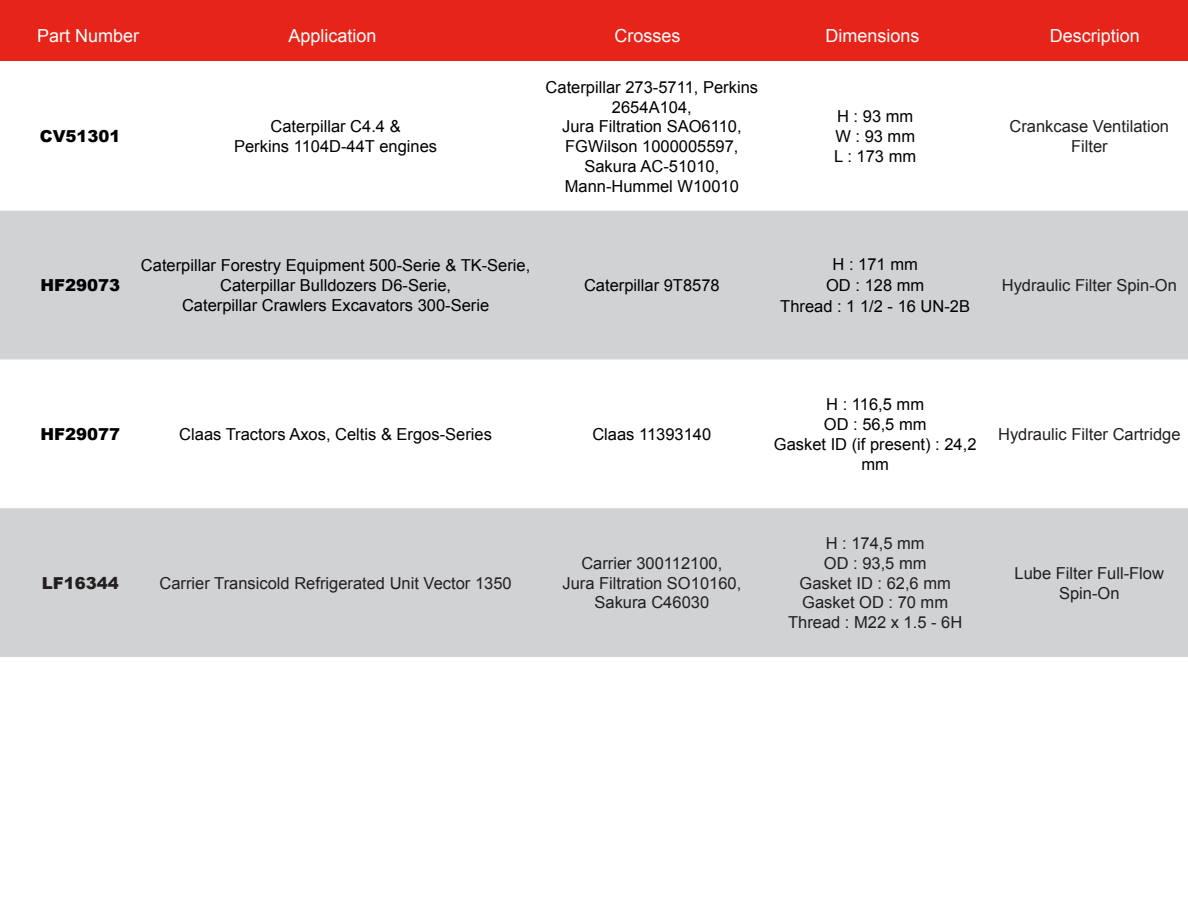
<style>
.page{position:relative;width:1188px;height:918px;background:#fff}
.page>*{position:absolute;margin:0;border:0;box-sizing:border-box;transform-origin:0 0}
.t1{font:18px "Arial";color:#fff}
.t2{font:16.5px/19.8px "Arial";color:#000;text-align:center}
.t3{font:16.5px/19.8px "Arial";color:#231f20;text-align:center}
.t4{font:900 16.5px "Arial";color:#000}
.t5{font:900 16.5px "Arial";color:#231f20}
</style>
<div class="page">
<div style="left:0;top:0;width:1188px;height:61px;background:#e72419"></div>
<svg style="left:0;top:211px;width:1188px;height:446px;fill:#d1d2d4"></svg>
<p class="t1" style="left:37px;top:24px;width:104px">Part Number</p>
<p class="t1" style="left:289px;top:24px;width:90px">Application</p>
<p class="t1" style="left:615px;top:24px;width:68px">Crosses</p>
<p class="t1" style="left:826px;top:24px;width:96px">Dimensions</p>
<p class="t1" style="left:1050px;top:24px;width:92px">Description</p>
<p class="t4" style="left:40px;top:124px;width:82px">CV51301</p>
<p class="t2" style="left:271px;top:117px;width:132px">Caterpillar C4.4 &amp;</p>
<p class="t2" style="left:234px;top:136px;width:204px">Perkins 1104D-44T engines</p>
<p class="t2" style="left:546px;top:77px;width:214px">Caterpillar 273-5711, Perkins<br>2654A104,</p>
<p class="t2" style="left:562px;top:117px;width:181px">Jura Filtration SAO6110,</p>
<p class="t2" style="left:565px;top:136px;width:176px">FGWilson 1000005597,<br>Sakura AC-51010,<br>Mann-Hummel W10010</p>
<p class="t2" style="left:837px;top:107px;width:78px">H : 93 mm</p>
<p class="t2" style="left:835px;top:126px;width:81px">W : 93 mm</p>
<p class="t2" style="left:834px;top:146px;width:83px">L : 173 mm</p>
<p class="t4" style="left:40px;top:273px;width:81px">HF29073</p>
<p class="t2" style="left:141px;top:255px;width:391px">Caterpillar Forestry Equipment 500-Serie &amp; TK-Serie,<br>Caterpillar Bulldozers D6-Serie,</p>
<p class="t2" style="left:182px;top:295px;width:309px">Caterpillar Crawlers Excavators 300-Serie</p>
<p class="t2" style="left:584px;top:275px;width:137px">Caterpillar 9T8578</p>
<p class="t2" style="left:826px;top:254px;width:100px;line-height:21px">H : 171 mm<br>OD : 128 mm</p>
<p class="t2" style="left:780px;top:296px;width:191px">Thread : 1 1/2 - 16 UN-2B</p>
<p class="t3" style="left:1010px;top:117px;width:161px">Crankcase Ventilation<br>Filter</p>
<p class="t3" style="left:1002px;top:275px;width:177px">Hydraulic Filter Spin-On</p>
<p class="t4" style="left:40px;top:422px;width:81px">HF29077</p>
<p class="t2" style="left:179px;top:424px;width:314px">Claas Tractors Axos, Celtis &amp; Ergos-Series</p>
<p class="t2" style="left:592px;top:424px;width:120px">Claas 11393140</p>
<p class="t5" style="left:42px;top:571px;width:79px">LF16344</p>
<p class="t3" style="left:160px;top:573px;width:354px">Carrier Transicold Refrigerated Unit Vector 1350</p>
<p class="t3" style="left:581px;top:553px;width:142px">Carrier 300112100,</p>
<p class="t3" style="left:562px;top:573px;width:180px">Jura Filtration SO10160,<br>Sakura C46030</p>
<p class="t2" style="left:824px;top:394px;width:104px;text-align:left">H : 116,5 mm<br>OD : 56,5 mm</p>
<p class="t2" style="left:774px;top:434px;width:204px">Gasket ID (if present) : 24,2 mm</p>
<p class="t3" style="left:998px;top:424px;width:184px">Hydraulic Filter Cartridge</p>
<p class="t3" style="left:826px;top:533px;width:101px">H : 174,5 mm</p>
<p class="t3" style="left:824px;top:553px;width:104px">OD : 93,5 mm</p>
<p class="t3" style="left:800px;top:573px;width:153px">Gasket ID : 62,6 mm</p>
<p class="t3" style="left:802px;top:593px;width:147px">Gasket OD : 70 mm</p>
<p class="t3" style="left:788px;top:612px;width:176px">Thread : M22 x 1.5 - 6H</p>
<p class="t3" style="left:1015px;top:563px;width:151px">Lube Filter Full-Flow<br>Spin-On</p>
</div>
